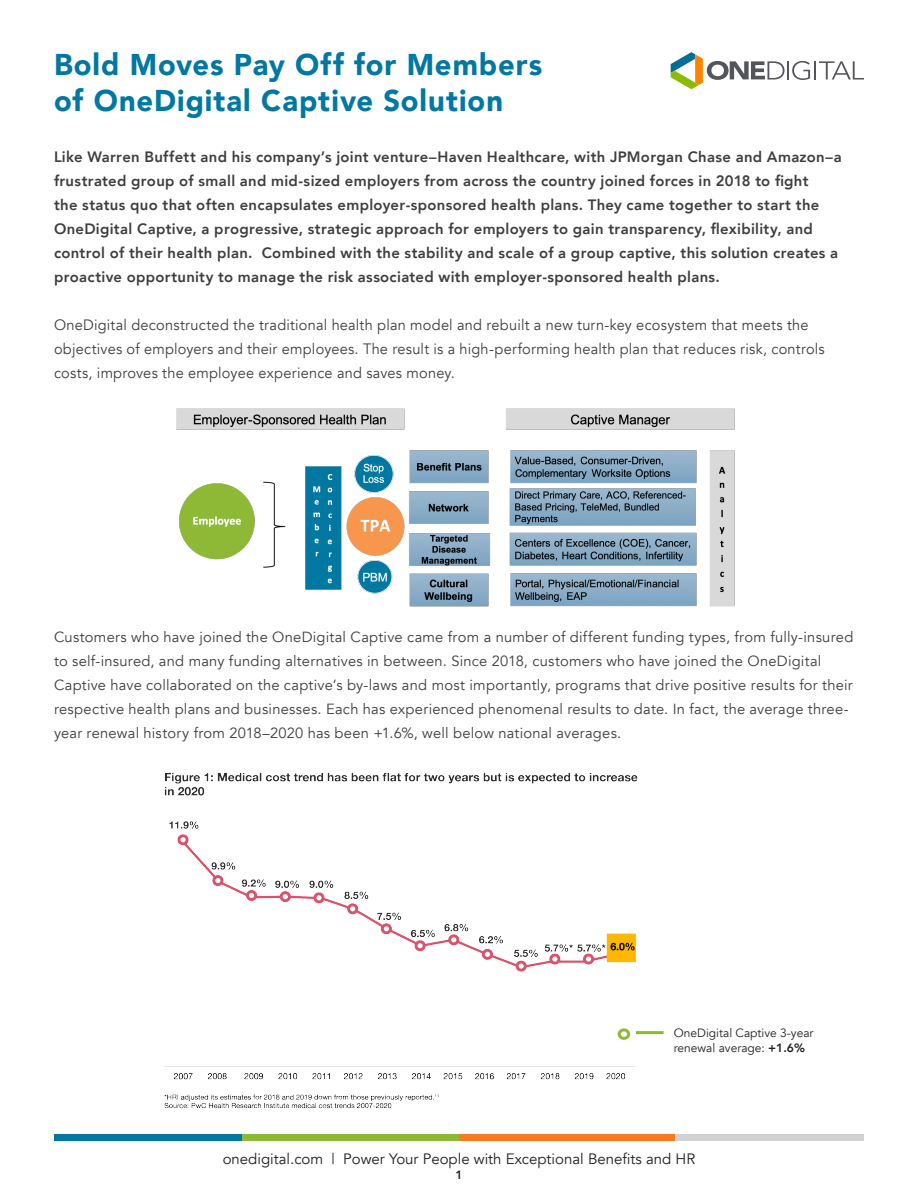
<style>
.page{position:relative;width:918px;height:1188px;background:#fff}
.page>*{position:absolute;margin:0;border:0;box-sizing:border-box;transform-origin:0 0}
.In-page_Top_Title{font:900 30px "Avenir";letter-spacing:.035em;color:#0078a1}
.Body_Paragraph{font:800 15px/24px "Avenir";letter-spacing:.02em;color:#3e3e3f}
.Body_Paragraph-2{font:15px/24px "Avenir";letter-spacing:.015em;color:#3e3e3f}
.t1{font:15px "Avenir";color:#231f20}
.Body_Paragraph-3{font:14.7px/24px "Avenir";letter-spacing:.015em;color:#3e3e3f}
.t2{font:12px/15px "Avenir";color:#231f20}
.t3{font:800 12px "Avenir";color:#231f20}
.s1{font-weight:800}
</style>
<div class="page">
<div style="left:54px;top:1134px;width:188px;height:6px;background:#0078a1"></div>
<div style="left:242px;top:1134px;width:217px;height:6px;background:#8db935"></div>
<div style="left:459px;top:1134px;width:217px;height:6px;background:#f47d21"></div>
<div style="left:676px;top:1134px;width:188px;height:6px;background:#d1d2d4"></div>
<img style="left:177px;top:408px;width:558px;height:199px">
<img style="left:164px;top:773px;width:499px;height:336px">
<div style="left:618px;top:1028px;width:12px;height:12px;border:3px solid #8db935;border-radius:50%"></div>
<hr style="left:636px;top:1031px;width:28px;height:3px;background:#8db935">
<svg style="left:671px;top:52px;width:193px;height:37px"></svg>
<p class="In-page_Top_Title" style="left:54px;top:38px;width:490px">Bold Moves Pay Off for Members</p>
<p class="In-page_Top_Title" style="left:54px;top:74px;width:451px">of OneDigital Captive Solution</p>
<p class="Body_Paragraph" style="left:54px;top:145px;width:789px">Like Warren Buffett and his company’s joint venture–Haven Healthcare, with JPMorgan Chase and Amazon–a frustrated group of small and mid-sized employers from across the country joined forces in 2018 to fight<br>the status quo that often encapsulates employer-sponsored health plans. They came together to start the OneDigital Captive, a progressive, strategic approach for employers to gain transparency, flexibility, and control of their health plan. Combined with the stability and scale of a group captive, this solution creates a proactive opportunity to manage the risk associated with employer-sponsored health plans.</p>
<p class="Body_Paragraph-2" style="left:54px;top:313px;width:772px">OneDigital deconstructed the traditional health plan model and rebuilt a new turn-key ecosystem that meets the objectives of employers and their employees. The result is a high-performing health plan that reduces risk, controls costs, improves the employee experience and saves money.</p>
<p class="Body_Paragraph-3" style="left:54px;top:625px;width:801px">Customers who have joined the OneDigital Captive came from a number of different funding types, from fully-insured to self-insured, and many funding alternatives in between. Since 2018, customers who have joined the OneDigital Captive have collaborated on the captive’s by-laws and most importantly, programs that drive positive results for their respective health plans and businesses. Each has experienced phenomenal results to date. In fact, the average three&shy;year renewal history from 2018–2020 has been +1.6%, well below national averages.</p>
<p class="t2" style="left:674px;top:1026px;width:141px">OneDigital Captive 3-year renewal average: <span class="s1">+1.6%</span></p>
<p class="t1" style="left:223px;top:1150px;width:474px">onedigital.com | Power Your People with Exceptional Benefits and HR</p>
<p class="t3" style="left:455px;top:1165px;width:9px">1</p>
</div>
